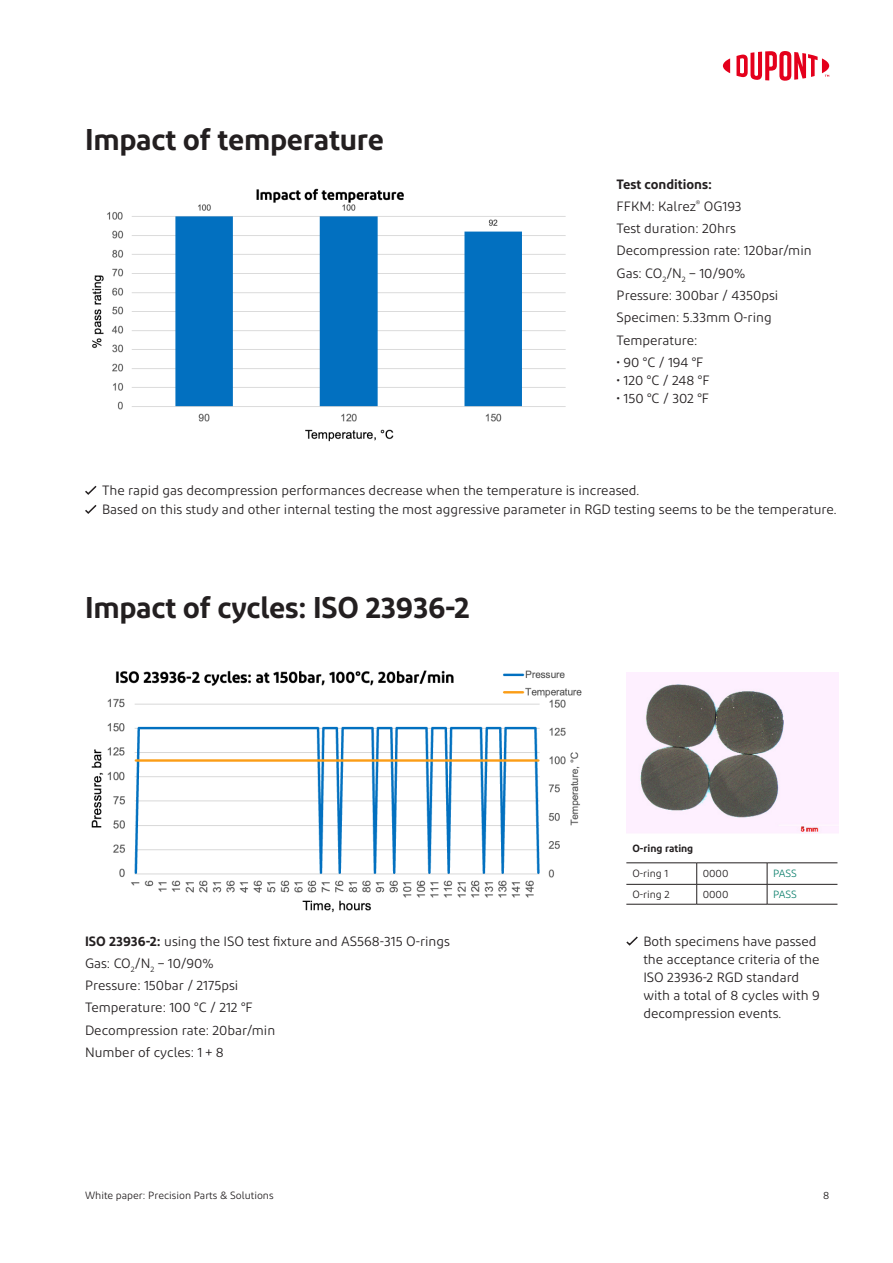
<style>
.page{position:relative;width:893px;height:1263px;background:#fff}
.page>*{position:absolute;margin:0;border:0;box-sizing:border-box;transform-origin:0 0}
.t1{font:600 30px "Diodrum";letter-spacing:-.01em;color:#231f20}
.t2{font:13.5px/22.2px "Diodrum";color:#231f20}
.t3{font:10.5px "Diodrum";color:#231f20}
.t4{font:600 10.5px "Diodrum";color:#231f20}
.t5{font:10.5px "Diodrum";color:#128370}
.s1{font-weight:600}
</style>
<div class="page">
<svg style="left:723px;top:58px;width:7px;height:15px"></svg>
<svg style="left:736px;top:51px;width:93px;height:30px"></svg>
<svg style="left:85px;top:485px;width:12px;height:10px"></svg>
<svg style="left:85px;top:505px;width:12px;height:9px"></svg>
<svg style="left:626px;top:936px;width:12px;height:10px"></svg>
<hr style="left:626px;top:862px;width:71px;height:1px;background:#231f20">
<hr style="left:697px;top:862px;width:70px;height:1px;background:#231f20">
<hr style="left:767px;top:862px;width:70px;height:1px;background:#231f20">
<hr style="left:626px;top:884px;width:71px;height:1px;background:#231f20">
<hr style="left:697px;top:884px;width:70px;height:1px;background:#231f20">
<svg style="left:696px;top:863px;width:1px;height:41px"></svg>
<hr style="left:767px;top:884px;width:70px;height:1px;background:#231f20">
<svg style="left:767px;top:863px;width:1px;height:41px"></svg>
<hr style="left:626px;top:904px;width:71px;height:1px;background:#231f20">
<hr style="left:697px;top:904px;width:70px;height:1px;background:#231f20">
<hr style="left:767px;top:904px;width:70px;height:1px;background:#231f20">
<img style="left:92px;top:188px;width:474px;height:254px">
<img style="left:91px;top:670px;width:491px;height:243px">
<img style="left:626px;top:672px;width:213px;height:161px">
<h1 class="t1" style="left:85px;top:120px;width:300px">Impact of temperature</h1>
<p class="t2" style="left:617px;top:173px;width:197px"><span class="s1">Test conditions:<br></span>FFKM: Kalrez<sup>®</sup> OG193<br>Test duration: 20hrs<br>Decompression rate: 120bar/min<br>Gas: CO<sub>2</sub>/N<sub>2</sub> – 10/90%<br>Pressure: 300bar / 4350psi<br>Specimen: 5.33mm O-ring<br>Temperature:</p>
<p class="t2" style="left:617px;top:351px;width:88px">• 90 °C / 194 °F</p>
<p class="t2" style="left:617px;top:369px;width:95px">• 120 °C / 248 °F</p>
<p class="t2" style="left:617px;top:387px;width:94px">• 150 °C / 302 °F</p>
<p class="t2" style="left:102px;top:480px;width:736px;line-height:19px">The rapid gas decompression performances decrease when the temperature is increased.<br>Based on this study and other internal testing the most aggressive parameter in RGD testing seems to be the temperature.</p>
<h1 class="t1" style="left:85px;top:588px;width:386px">Impact of cycles: ISO 23936-2</h1>
<p class="t2" style="left:85px;top:929px;width:366px"><span class="s1">ISO 23936-2:</span> using the ISO test fixture and AS568-315 O-rings<br>Gas: CO<sub>2</sub>/N<sub>2</sub> – 10/90%<br>Pressure: 150bar / 2175psi<br>Temperature: 100 °C / 212 °F<br>Decompression rate: 20bar/min<br>Number of cycles: 1 + 8</p>
<p class="t4" style="left:632px;top:841px;width:62px">O-ring rating</p>
<p class="t3" style="left:632px;top:867px;width:37px">O-ring 1</p>
<p class="t3" style="left:703px;top:867px;width:27px">0000</p>
<p class="t5" style="left:773px;top:867px;width:25px">PASS</p>
<p class="t3" style="left:632px;top:888px;width:39px">O-ring 2</p>
<p class="t3" style="left:703px;top:888px;width:27px">0000</p>
<p class="t5" style="left:773px;top:888px;width:25px">PASS</p>
<p class="t2" style="left:643px;top:932px;width:178px;line-height:18px">Both specimens have passed the acceptance criteria of the<br>ISO 23936-2 RGD standard with a total of 8 cycles with 9 decompression events.</p>
<p class="t3" style="left:85px;top:1188px;width:190px">White paper: Precision Parts &amp; Solutions</p>
<p class="t3" style="left:823px;top:1188px;width:8px">8</p>
</div>
